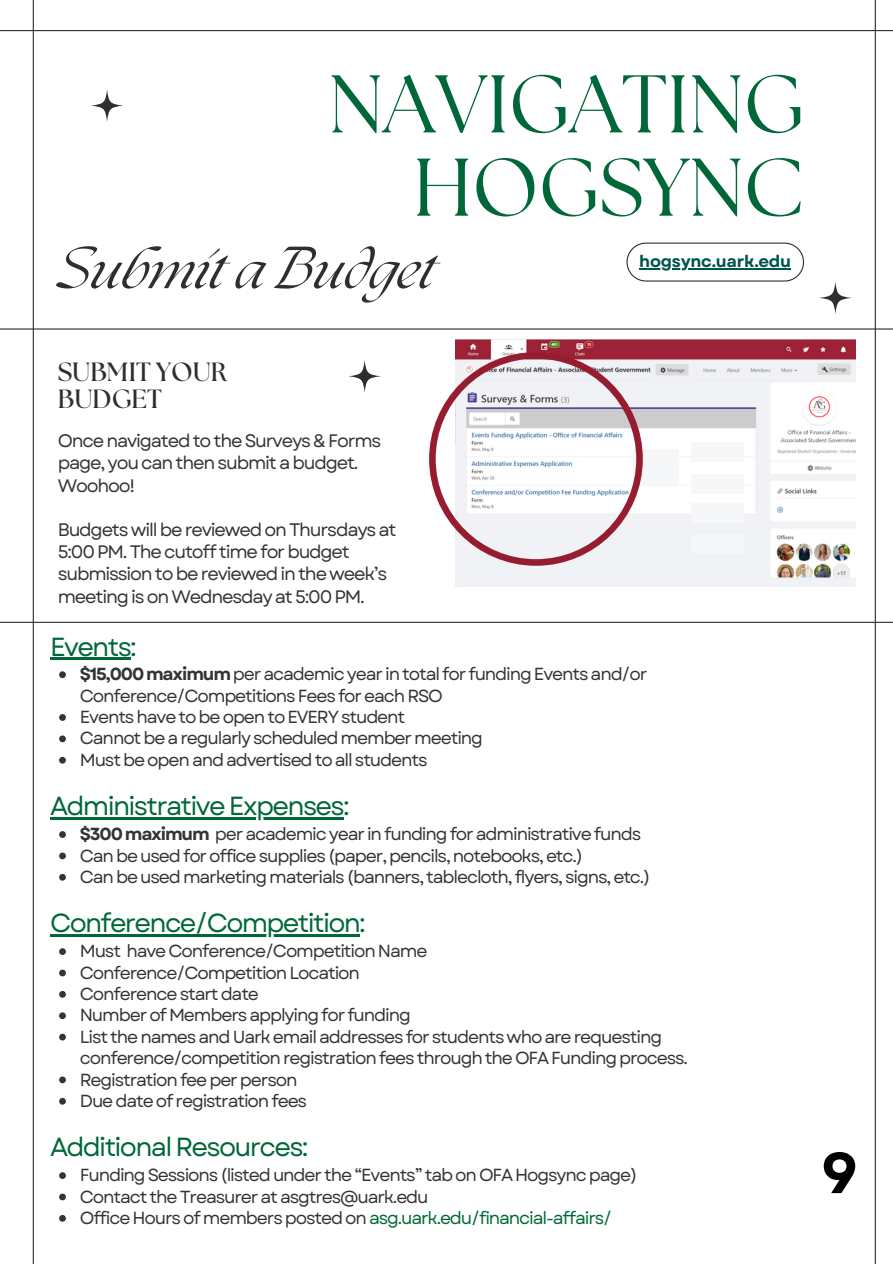
<style>
.page{position:relative;width:893px;height:1264px;background:#fff}
.page>*{position:absolute;margin:0;border:0;box-sizing:border-box;transform-origin:0 0}
.t1{font:81.45px/83.2px "The Seasons";color:#006838;text-align:right}
.t2{font:700 57.6px "Garet";color:#000}
.t3{font:italic 51.9px "The Seasons";letter-spacing:-.015em;color:#2e2e2e}
.t4{font:700 26.25px/26.8px "The Seasons";color:#2e2e2e}
.t5{font:26.1px "Garet";letter-spacing:-.065em;color:#006838}
.t6{font:18.15px/22.2px "Garet";letter-spacing:-.065em;color:#343434}
.t7{font:17.4px/21.3px "Garet";letter-spacing:-.065em;color:#343434}
.t8{font:17.4px "Garet";letter-spacing:-.065em;color:#006838}
.t9{font:700 16.5px "Garet";letter-spacing:-.015em;color:#00554e}
.s1{font-weight:700}
.s2{color:#343434}
</style>
<div class="page">
<hr style="left:0;top:30px;width:892px;height:1px;background:#2e2e2e">
<hr style="left:0;top:328px;width:892px;height:1px;background:#2e2e2e">
<hr style="left:0;top:621px;width:892px;height:2px;background:#2e2e2e">
<hr style="left:33px;top:0;width:1px;height:1263px;background:#2e2e2e">
<hr style="left:874px;top:0;width:1px;height:1263px;background:#2e2e2e">
<svg style="left:91px;top:89px;width:32px;height:33px"></svg>
<svg style="left:819px;top:282px;width:32px;height:32px"></svg>
<img style="left:455px;top:340px;width:400px;height:246px">
<svg style="left:626px;top:242px;width:178px;height:39px"></svg>
<div style="left:691px;top:442px;width:52px;height:19px;background:#f6f7f9"></div>
<div style="left:633px;top:449px;width:45px;height:36px;background:#f6f7f9"></div>
<div style="left:691px;top:474px;width:52px;height:19px;background:#f6f7f9"></div>
<div style="left:691px;top:503px;width:52px;height:20px;background:#f6f7f9"></div>
<div style="left:691px;top:535px;width:52px;height:18px;background:#f6f7f9"></div>
<svg style="left:349px;top:360px;width:32px;height:32px"></svg>
<svg style="left:429px;top:352px;width:213px;height:213px"></svg>
<hr style="left:50px;top:658px;width:80px;height:2px;background:#006838">
<svg style="left:59px;top:671px;width:7px;height:7px"></svg>
<svg style="left:59px;top:714px;width:7px;height:7px"></svg>
<svg style="left:59px;top:735px;width:7px;height:7px"></svg>
<svg style="left:59px;top:757px;width:7px;height:6px"></svg>
<hr style="left:50px;top:817px;width:293px;height:3px;background:#006838">
<svg style="left:59px;top:831px;width:7px;height:7px"></svg>
<svg style="left:59px;top:852px;width:7px;height:7px"></svg>
<svg style="left:59px;top:874px;width:7px;height:6px"></svg>
<hr style="left:50px;top:934px;width:309px;height:3px;background:#006838">
<svg style="left:59px;top:948px;width:7px;height:7px"></svg>
<svg style="left:59px;top:969px;width:7px;height:7px"></svg>
<svg style="left:59px;top:991px;width:7px;height:6px"></svg>
<svg style="left:59px;top:1012px;width:7px;height:7px"></svg>
<svg style="left:59px;top:1033px;width:7px;height:7px"></svg>
<svg style="left:59px;top:1076px;width:7px;height:7px"></svg>
<svg style="left:59px;top:1097px;width:7px;height:7px"></svg>
<svg style="left:59px;top:1172px;width:7px;height:6px"></svg>
<svg style="left:59px;top:1193px;width:7px;height:7px"></svg>
<svg style="left:59px;top:1215px;width:7px;height:6px"></svg>
<hr style="left:639px;top:268px;width:152px;height:1px;background:#00554e">
<p class="t1" style="left:328px;top:68px;width:477px">NAVIGATING<br>HOGSYNC</p>
<p class="t3" style="left:58px;top:247px;width:380px">Submit a Budget</p>
<p class="t9" style="left:639px;top:249px;width:153px">hogsync.uark.edu</p>
<p class="t4" style="left:58px;top:360px;width:171px">SUBMIT YOUR<br>BUDGET</p>
<p class="t6" style="left:58px;top:430px;width:325px">Once navigated to the Surveys &amp; Forms page, you can then submit a budget.<br>Woohoo!</p>
<p class="t6" style="left:58px;top:518px;width:340px">Budgets will be reviewed on Thursdays at 5:00 PM. The cutoff time for budget submission to be reviewed in the week’s meeting is on Wednesday at 5:00 PM.</p>
<p class="t5" style="left:50px;top:627px;width:88px">Events:</p>
<p class="t7" style="left:80px;top:663px;width:569px"><span class="s1">$15,000 maximum</span> per academic year in total for funding Events and/or<br>Conference/Competitions Fees for each RSO</p>
<p class="t7" style="left:80px;top:706px;width:327px">Events have to be open to EVERY student</p>
<p class="t7" style="left:80px;top:727px;width:404px">Cannot be a regularly scheduled member meeting</p>
<p class="t7" style="left:80px;top:749px;width:349px">Must be open and advertised to all students</p>
<p class="t5" style="left:50px;top:787px;width:301px">Administrative Expenses:</p>
<p class="t7" style="left:80px;top:823px;width:563px"><span class="s1">$300 maximum</span> per academic year in funding for administrative funds</p>
<p class="t7" style="left:80px;top:844px;width:505px">Can be used for office supplies (paper, pencils, notebooks, etc.)</p>
<p class="t7" style="left:80px;top:866px;width:572px">Can be used marketing materials (banners, tablecloth, flyers, signs, etc.)</p>
<p class="t5" style="left:50px;top:904px;width:317px">Conference/Competition:</p>
<p class="t7" style="left:80px;top:940px;width:349px">Must have Conference/Competition Name</p>
<p class="t7" style="left:80px;top:961px;width:281px">Conference/Competition Location</p>
<p class="t7" style="left:80px;top:983px;width:181px">Conference start date</p>
<p class="t7" style="left:80px;top:1004px;width:332px">Number of Members applying for funding</p>
<p class="t7" style="left:80px;top:1026px;width:609px">List the names and Uark email addresses for students who are requesting conference/competition registration fees through the OFA Funding process.</p>
<p class="t7" style="left:80px;top:1068px;width:219px">Registration fee per person</p>
<p class="t7" style="left:80px;top:1090px;width:229px">Due date of registration fees</p>
<p class="t5" style="left:50px;top:1128px;width:260px">Additional Resources:</p>
<p class="t7" style="left:80px;top:1164px;width:559px">Funding Sessions (listed under the “Events” tab on OFA Hogsync page)</p>
<p class="t7" style="left:80px;top:1185px;width:350px">Contact the Treasurer at asgtres@uark.edu</p>
<p class="t8" style="left:80px;top:1205px;width:534px"><span class="s2">Office Hours of members posted on</span> asg.uark.edu/financial-affairs/</p>
<p class="t2" style="left:820px;top:1131px;width:39px">9</p>
</div>
